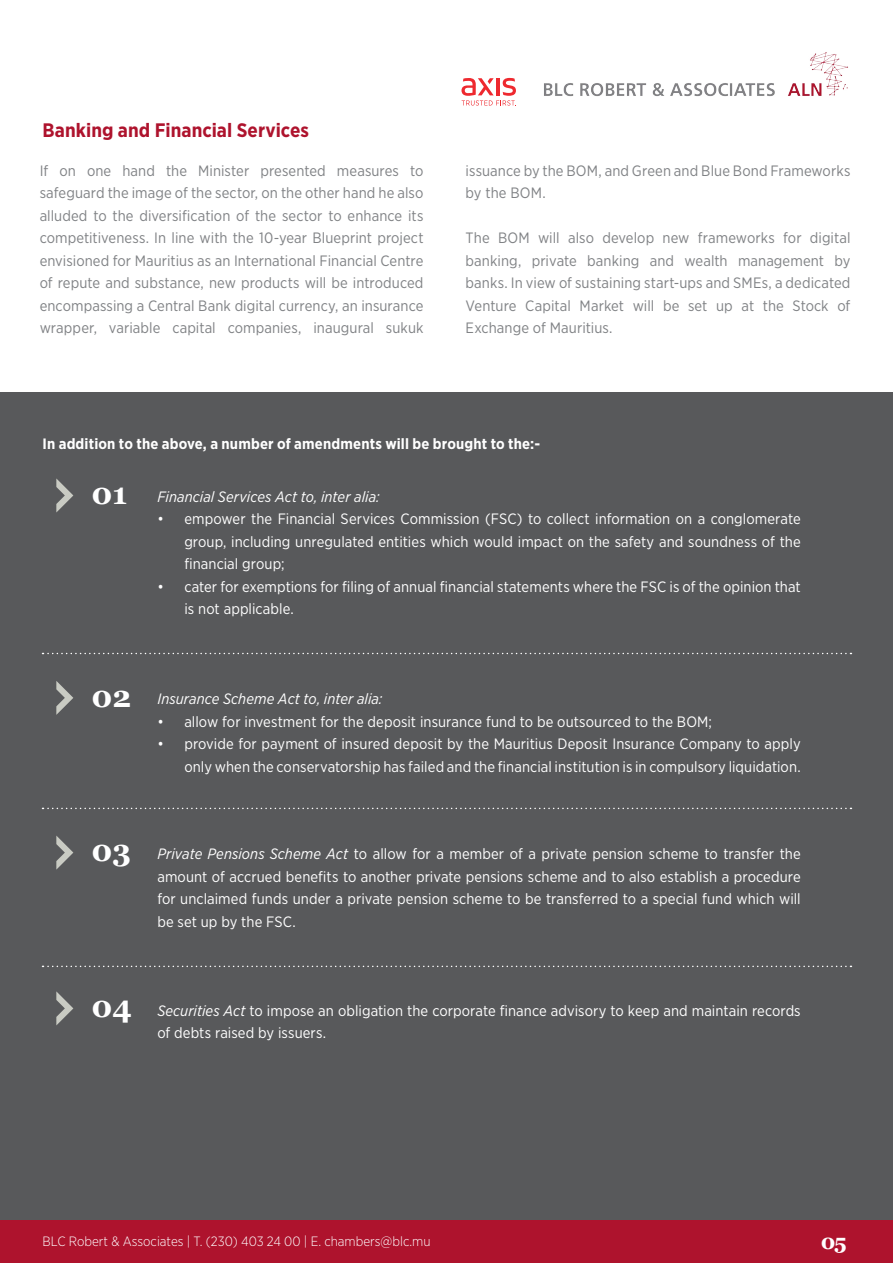
<style>
.page{position:relative;width:893px;height:1263px;background:#fff}
.page>*{position:absolute;margin:0;border:0;box-sizing:border-box;transform-origin:0 0}
.t1{font:700 30px "Georgia";color:#fff}
.t2{font:700 21px "Georgia";color:#fff}
.t3{font:700 19.5px "Gotham Narrow";letter-spacing:.005em;color:#ae132d}
.t4{font:15px/22.5px "Gotham Narrow";letter-spacing:.005em;color:#fff;text-align:justify}
.t5{font:15px/22.5px "Gotham Narrow";letter-spacing:.005em;color:#808285;text-align:justify}
.t6{font:italic 15px "Gotham Narrow";letter-spacing:.005em;color:#fff}
.t7{font:700 15px "Gotham Narrow";letter-spacing:.01em;color:#fff}
.t8{font:300 13.5px "Gotham Narrow";color:#fff}
.s1{font-style:italic}
</style>
<div class="page">
<div style="left:0;top:392px;width:893px;height:871px;background:#58595b"></div>
<svg style="left:43px;top:653px;width:808px;height:1px"></svg>
<svg style="left:43px;top:808px;width:808px;height:1px"></svg>
<svg style="left:43px;top:966px;width:808px;height:1px"></svg>
<svg style="left:56px;top:478px;width:17px;height:34px"></svg>
<svg style="left:56px;top:681px;width:17px;height:34px"></svg>
<svg style="left:56px;top:836px;width:17px;height:34px"></svg>
<svg style="left:56px;top:991px;width:17px;height:34px"></svg>
<img style="left:544px;top:52px;width:304px;height:45px">
<svg style="left:461px;top:78px;width:55px;height:28px"></svg>
<div style="left:0;top:1220px;width:893px;height:43px;background:#ae132d"></div>
<h3 class="t3" style="left:43px;top:117px;width:268px">Banking and Financial Services</h3>
<p class="t5" style="left:40px;top:159px;width:385px">If on one hand the Minister presented measures to safeguard the image of the sector, on the other hand he also alluded to the diversification of the sector to enhance its competitiveness. In line with the 10-year Blueprint project envisioned for Mauritius as an International Financial Centre of repute and substance, new products will be introduced encompassing a Central Bank digital currency, an insurance wrapper, variable capital companies, inaugural sukuk</p>
<p class="t5" style="left:466px;top:159px;width:386px">issuance by the BOM, and Green and Blue Bond Frameworks by the BOM.</p>
<p class="t5" style="left:466px;top:226px;width:386px">The BOM will also develop new frameworks for digital banking, private banking and wealth management by banks. In view of sustaining start-ups and SMEs, a dedicated Venture Capital Market will be set up at the Stock of Exchange of Mauritius.</p>
<p class="t7" style="left:43px;top:434px;width:499px">In addition to the above, a number of amendments will be brought to the:-</p>
<h1 class="t1" style="left:91px;top:475px;width:37px">01</h1>
<p class="t6" style="left:157px;top:487px;width:224px">Financial Services Act to, inter alia:</p>
<p class="t4" style="left:184px;top:507px;width:618px;text-indent:-27px">• empower the Financial Services Commission (FSC) to collect information on a conglomerate group, including unregulated entities which would impact on the safety and soundness of the financial group;</p>
<p class="t4" style="left:184px;top:575px;width:618px;text-indent:-27px">• cater for exemptions for filing of annual financial statements where the FSC is of the opinion that is not applicable.</p>
<h1 class="t1" style="left:91px;top:677px;width:41px">02</h1>
<p class="t6" style="left:157px;top:689px;width:227px">Insurance Scheme Act to, inter alia:</p>
<p class="t4" style="left:157px;top:710px;width:556px">• allow for investment for the deposit insurance fund to be outsourced to the BOM;</p>
<p class="t4" style="left:157px;top:732px;width:645px;text-align:right">• provide for payment of insured deposit by the Mauritius Deposit Insurance Company to apply only when the conservatorship has failed and the financial institution is in compulsory liquidation.</p>
<h1 class="t1" style="left:91px;top:832px;width:41px">03</h1>
<p class="t4" style="left:157px;top:842px;width:645px"><span class="s1">Private Pensions Scheme Act</span> to allow for a member of a private pension scheme to transfer the amount of accrued benefits to another private pensions scheme and to also establish a procedure for unclaimed funds under a private pension scheme to be transferred to a special fund which will be set up by the FSC.</p>
<h1 class="t1" style="left:91px;top:987px;width:42px">04</h1>
<p class="t4" style="left:157px;top:999px;width:645px"><span class="s1">Securities Act</span> to impose an obligation the corporate finance advisory to keep and maintain records of debts raised by issuers.</p>
<p class="t8" style="left:43px;top:1233px;width:390px">BLC Robert &amp; Associates | T. (230) 403 24 00 | E. chambers@blc.mu</p>
<h2 class="t2" style="left:821px;top:1229px;width:27px">05</h2>
</div>
